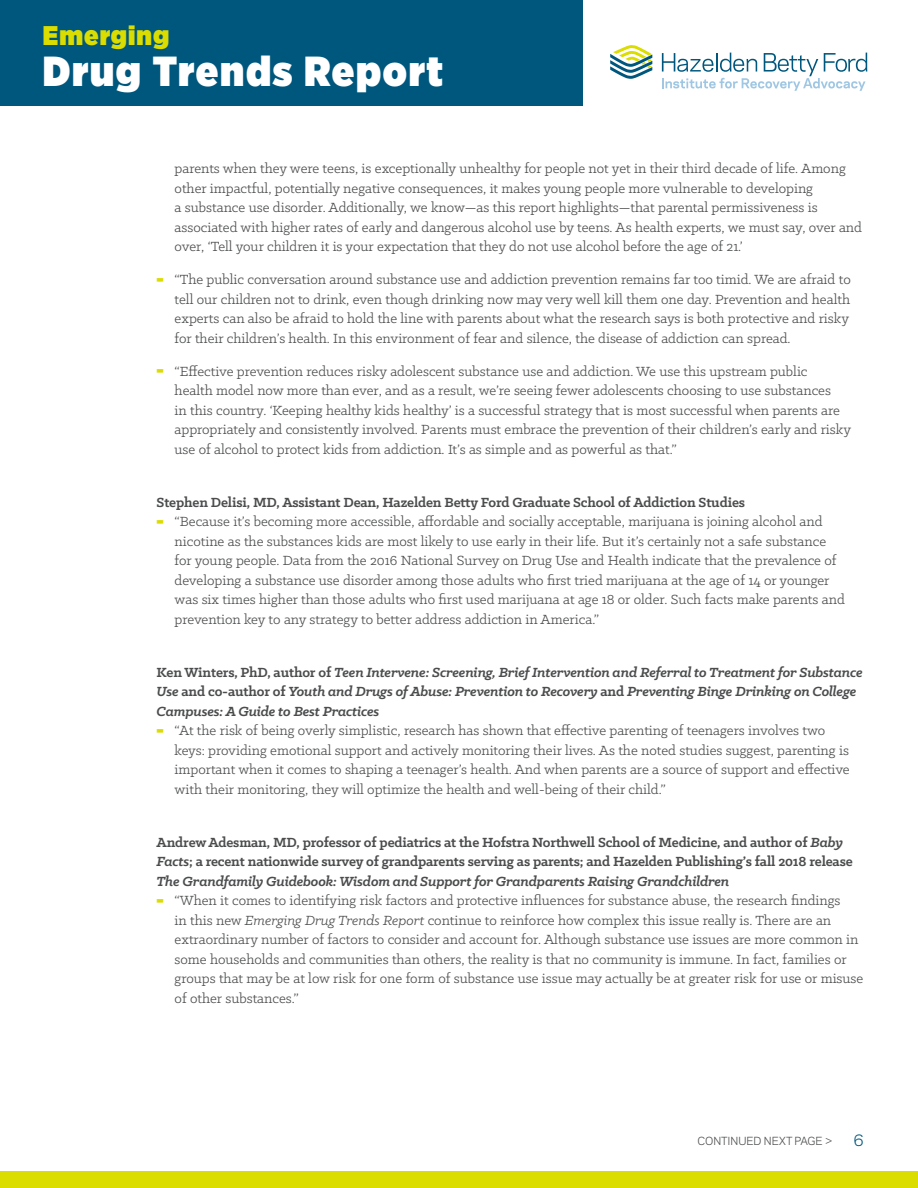
<style>
.page{position:relative;width:918px;height:1188px;background:#fff}
.page>*{position:absolute;margin:0;border:0;box-sizing:border-box;transform-origin:0 0}
.t1{font:900 42px "Gotham Narrow";letter-spacing:.04em;color:#fff}
.t2{font:900 27px "Gotham Narrow";letter-spacing:.04em;color:#dbdc00}
.t3{font:15px/19.5px "Klinic Slab";color:#4b4c4d}
.Minor_Head{font:700 15px/19.5px "Klinic Slab";letter-spacing:-.01em;color:#4b4c4d}
.Minor_Head-2{font:italic 700 15px/19.5px "Klinic Slab";letter-spacing:-.01em;color:#4b4c4d}
.Headings{font:15px "Polaris";color:#00577d}
.t4{font:10.5px "Polaris";letter-spacing:-.01em;color:#4b4c4d}
.s1{font-family:"Gotham Narrow";font-weight:900;font-size:19.5px;color:#dbdc00}
.s2{font-style:normal}
.s3{font-style:italic}
</style>
<div class="page">
<div style="left:0;top:1171px;width:918px;height:17px;background:#dbdc00"></div>
<div style="left:0;top:0;width:583px;height:106px;background:#00577d"></div>
<svg style="left:610px;top:45px;width:42px;height:34px"></svg>
<svg style="left:662px;top:53px;width:205px;height:38px"></svg>
<h2 class="t2" style="left:43px;top:18px;width:128px">Emerging</h2>
<h1 class="t1" style="left:43px;top:43px;width:402px">Drug Trends Report</h1>
<p class="t3" style="left:175px;top:158px;width:689px">parents when they were teens, is exceptionally unhealthy for people not yet in their third decade of life. Among other impactful, potentially negative consequences, it makes young people more vulnerable to developing<br>a substance use disorder. Additionally, we know—as this report highlights—that parental permissiveness is associated with higher rates of early and dangerous alcohol use by teens. As health experts, we must say, over and over, ‘Tell your children it is your expectation that they do not use alcohol before the age of 21.’</p>
<p class="t3" style="left:175px;top:269px;width:678px;text-align:justify;text-indent:-18px"><span class="s1">-</span> “The public conversation around substance use and addiction prevention remains far too timid. We are afraid to tell our children not to drink, even though drinking now may very well kill them one day. Prevention and health experts can also be afraid to hold the line with parents about what the research says is both protective and risky for their children’s health. In this environment of fear and silence, the disease of addiction can spread.</p>
<p class="t3" style="left:175px;top:361px;width:678px;text-indent:-18px"><span class="s1">-</span> “Effective prevention reduces risky adolescent substance use and addiction. We use this upstream public<br>health model now more than ever, and as a result, we’re seeing fewer adolescents choosing to use substances<br>in this country. ‘Keeping healthy kids healthy’ is a successful strategy that is most successful when parents are appropriately and consistently involved. Parents must embrace the prevention of their children’s early and risky use of alcohol to protect kids from addiction. It’s as simple and as powerful as that.”</p>
<p class="Minor_Head" style="left:157px;top:492px;width:590px">Stephen Delisi, MD, Assistant Dean, Hazelden Betty Ford Graduate School of Addiction Studies</p>
<p class="t3" style="left:175px;top:511px;width:672px;text-indent:-18px"><span class="s1">-</span> “Because it’s becoming more accessible, affordable and socially acceptable, marijuana is joining alcohol and nicotine as the substances kids are most likely to use early in their life. But it’s certainly not a safe substance for young people. Data from the 2016 National Survey on Drug Use and Health indicate that the prevalence of developing a substance use disorder among those adults who first tried marijuana at the age of 14 or younger was six times higher than those adults who first used marijuana at age 18 or older. Such facts make parents and prevention key to any strategy to better address addiction in America.”</p>
<p class="Minor_Head-2" style="left:157px;top:662px;width:708px"><span class="s2">Ken Winters, PhD, author of</span> Teen Intervene: Screening, Brief Intervention and Referral to Treatment for Substance<br>Use <span class="s2">and co-author of</span> Youth and Drugs of Abuse: Prevention to Recovery <span class="s2">and</span> Preventing Binge Drinking on College<br>Campuses: A Guide to Best Practices</p>
<p class="t3" style="left:175px;top:720px;width:677px;text-indent:-18px"><span class="s1">-</span> “At the risk of being overly simplistic, research has shown that effective parenting of teenagers involves two keys: providing emotional support and actively monitoring their lives. As the noted studies suggest, parenting is important when it comes to shaping a teenager’s health. And when parents are a source of support and effective with their monitoring, they will optimize the health and well-being of their child.”</p>
<p class="Minor_Head" style="left:157px;top:832px;width:698px">Andrew Adesman, MD, professor of pediatrics at the Hofstra Northwell School of Medicine, and author of <span class="s3">Baby<br>Facts</span>; a recent nationwide survey of grandparents serving as parents; and Hazelden Publishing’s fall 2018 release<br><span class="s3">The Grandfamily Guidebook: Wisdom and Support for Grandparents Raising Grandchildren</span></p>
<p class="t3" style="left:175px;top:890px;width:690px;text-indent:-18px"><span class="s1">-</span> “When it comes to identifying risk factors and protective influences for substance abuse, the research findings<br>in this new <span class="s3">Emerging Drug Trends Report</span> continue to reinforce how complex this issue really is. There are an extraordinary number of factors to consider and account for. Although substance use issues are more common in some households and communities than others, the reality is that no community is immune. In fact, families or groups that may be at low risk for one form of substance use issue may actually be at greater risk for use or misuse of other substances.”</p>
<p class="t4" style="left:698px;top:1133px;width:137px">CONTINUED NEXT PAGE &gt;</p>
<p class="Headings" style="left:854px;top:1129px;width:12px">6</p>
</div>
